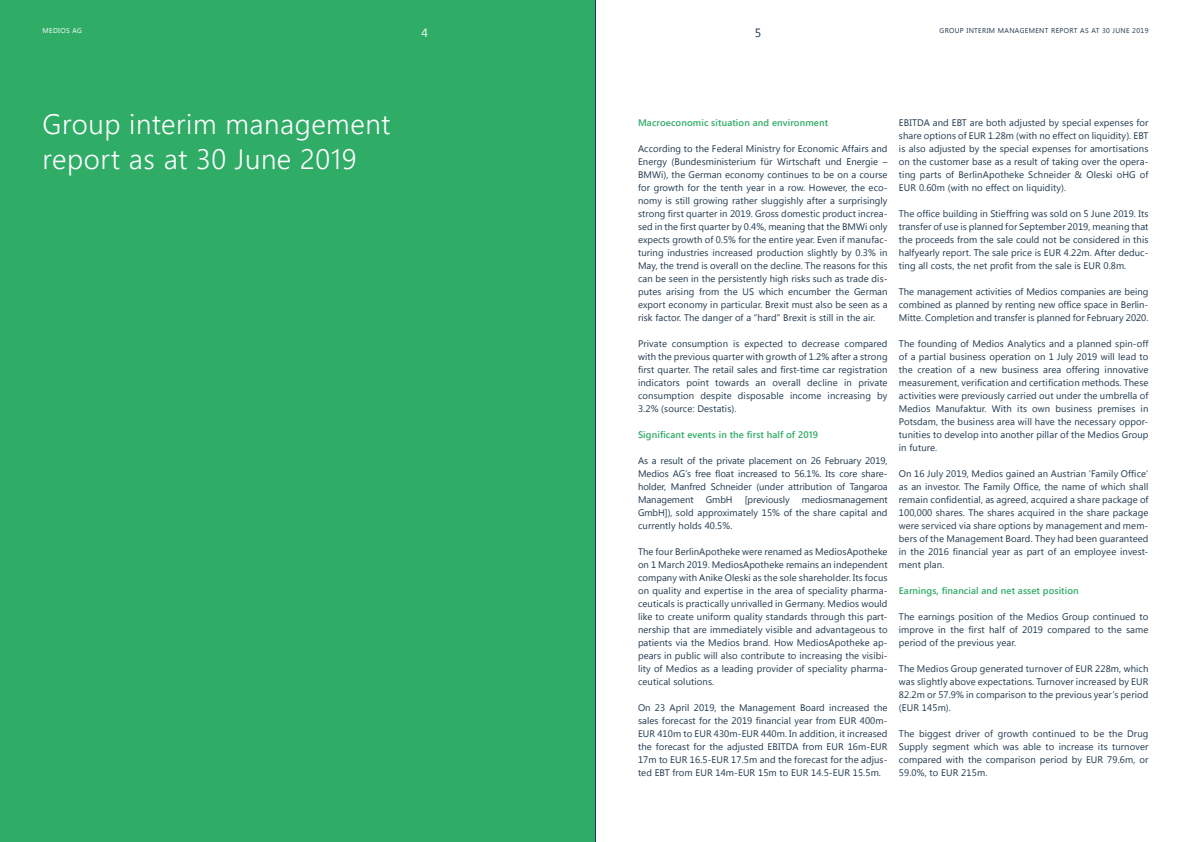
<style>
.page{position:relative;width:1191px;height:842px;background:#fff}
.page>*{position:absolute;margin:0;border:0;box-sizing:border-box;transform-origin:0 0}
.t1{font:300 28px/34.7px "Segoe UI";letter-spacing:.02em;color:#fff}
.t2{font:12px "Segoe UI";color:#1f384e}
.t3{font:12px "Segoe UI";color:#fff}
.t4{font:9.5px/13px "Segoe UI";letter-spacing:.01em;color:#1f384e;text-align:justify}
.t5{font:600 9.5px "Segoe UI";letter-spacing:.01em;color:#2eab66}
.t6{font:7px "Segoe UI";letter-spacing:.05em;color:#1f384e}
.t7{font:7px "Segoe UI";letter-spacing:.05em;color:#fff}
</style>
<div class="page">
<div style="left:0;top:0;width:595px;height:842px;background:#2fac66"></div>
<hr style="left:595px;top:0;width:1px;height:842px;background:#1f384e">
<p class="t7" style="left:43px;top:26px;width:41px">MEDIOS AG</p>
<h1 class="t1" style="left:43px;top:106px;width:349px">Group interim management report as at 30 June 2019</h1>
<p class="t3" style="left:421px;top:24px;width:8px">4</p>
<p class="t2" style="left:755px;top:24px;width:8px">5</p>
<p class="t6" style="left:939px;top:26px;width:210px">GROUP INTERIM MANAGEMENT REPORT AS AT 30 JUNE 2019</p>
<p class="t5" style="left:638px;top:115px;width:192px">Macroeconomic situation and environment</p>
<p class="t4" style="left:638px;top:142px;width:251px">According to the Federal Ministry for Economic Affairs and Energy (Bundesministerium für Wirtschaft und Energie – BMWi), the German economy continues to be on a course for growth for the tenth year in a row. However, the eco&shy;nomy is still growing rather sluggishly after a surprisingly strong first quarter in 2019. Gross domestic product increa&shy;sed in the first quarter by 0.4%, meaning that the BMWi only expects growth of 0.5% for the entire year. Even if manufac&shy;turing industries increased production slightly by 0.3% in May, the trend is overall on the decline. The reasons for this can be seen in the persistently high risks such as trade dis&shy;putes arising from the US which encumber the German export economy in particular. Brexit must also be seen as a risk factor. The danger of a “hard” Brexit is still in the air.</p>
<p class="t4" style="left:638px;top:337px;width:251px">Private consumption is expected to decrease compared with the previous quarter with growth of 1.2% after a strong first quarter. The retail sales and first-time car registration indicators point towards an overall decline in private consumption despite disposable income increasing by 3.2% (source: Destatis).</p>
<p class="t5" style="left:638px;top:427px;width:181px">Significant events in the first half of 2019</p>
<p class="t4" style="left:638px;top:454px;width:251px">As a result of the private placement on 26 February 2019, Medios AG’s free float increased to 56.1%. Its core share&shy;holder, Manfred Schneider (under attribution of Tangaroa Management</p>
<p class="t4" style="left:638px;top:493px;width:251px;text-indent:164px">mediosmanagement GmbH]), sold approximately 15% of the share capital and currently holds 40.5%.</p>
<p class="t4" style="left:638px;top:545px;width:251px">The four BerlinApotheke were renamed as MediosApotheke on 1 March 2019. MediosApotheke remains an independent company with Anike Oleski as the sole shareholder. Its focus on quality and expertise in the area of speciality pharma&shy;ceuticals is practically unrivalled in Germany. Medios would like to create uniform quality standards through this part&shy;nership that are immediately visible and advantageous to patients via the Medios brand. How MediosApotheke ap&shy;pears in public will also contribute to increasing the visibi&shy;lity of Medios as a leading provider of speciality pharma&shy;ceutical solutions.</p>
<p class="t4" style="left:638px;top:701px;width:251px">On 23 April 2019, the Management Board increased the sales forecast for the 2019 financial year from EUR 400m-EUR 410m to EUR 430m-EUR 440m. In addition, it increased the forecast for the adjusted EBITDA from EUR 16m-EUR 17m to EUR 16.5-EUR 17.5m and the forecast for the adjus&shy;ted EBT from EUR 14m-EUR 15m to EUR 14.5-EUR 15.5m.</p>
<p class="t4" style="left:705px;top:493px;width:28px">GmbH</p>
<p class="t4" style="left:745px;top:493px;width:46px">[previously</p>
<p class="t4" style="left:899px;top:116px;width:251px">EBITDA and EBT are both adjusted by special expenses for share options of EUR 1.28m (with no effect on liquidity). EBT is also adjusted by the special expenses for amortisations on the customer base as a result of taking over the opera&shy;ting parts of BerlinApotheke Schneider &amp; Oleski oHG of EUR 0.60m (with no effect on liquidity).</p>
<p class="t4" style="left:899px;top:207px;width:251px">The office building in Stieffring was sold on 5 June 2019. Its transfer of use is planned for September 2019, meaning that the proceeds from the sale could not be considered in this halfyearly report. The sale price is EUR 4.22m. After deduc&shy;ting all costs, the net profit from the sale is EUR 0.8m.</p>
<p class="t4" style="left:899px;top:285px;width:251px">The management activities of Medios companies are being combined as planned by renting new office space in Berlin-Mitte. Completion and transfer is planned for February 2020.</p>
<p class="t4" style="left:899px;top:337px;width:251px">The founding of Medios Analytics and a planned spin-off of a partial business operation on 1 July 2019 will lead to the creation of a new business area offering innovative measurement, verification and certification methods. These activities were previously carried out under the umbrella of Medios Manufaktur. With its own business premises in Potsdam, the business area will have the necessary oppor&shy;tunities to develop into another pillar of the Medios Group in future.</p>
<p class="t4" style="left:899px;top:467px;width:251px">On 16 July 2019, Medios gained an Austrian ‘Family Office’ as an investor. The Family Office, the name of which shall remain confidential, as agreed, acquired a share package of 100,000 shares. The shares acquired in the share package were serviced via share options by management and mem&shy;bers of the Management Board. They had been guaranteed in the 2016 financial year as part of an employee invest&shy;ment plan.</p>
<p class="t5" style="left:899px;top:583px;width:181px">Earnings, financial and net asset position</p>
<p class="t4" style="left:899px;top:610px;width:251px">The earnings position of the Medios Group continued to improve in the first half of 2019 compared to the same period of the previous year.</p>
<p class="t4" style="left:899px;top:662px;width:251px">The Medios Group generated turnover of EUR 228m, which was slightly above expectations. Turnover increased by EUR 82.2m or 57.9% in comparison to the previous year’s period (EUR 145m).</p>
<p class="t4" style="left:899px;top:727px;width:251px">The biggest driver of growth continued to be the Drug Supply segment which was able to increase its turnover compared with the comparison period by EUR 79.6m, or 59.0%, to EUR 215m.</p>
</div>
